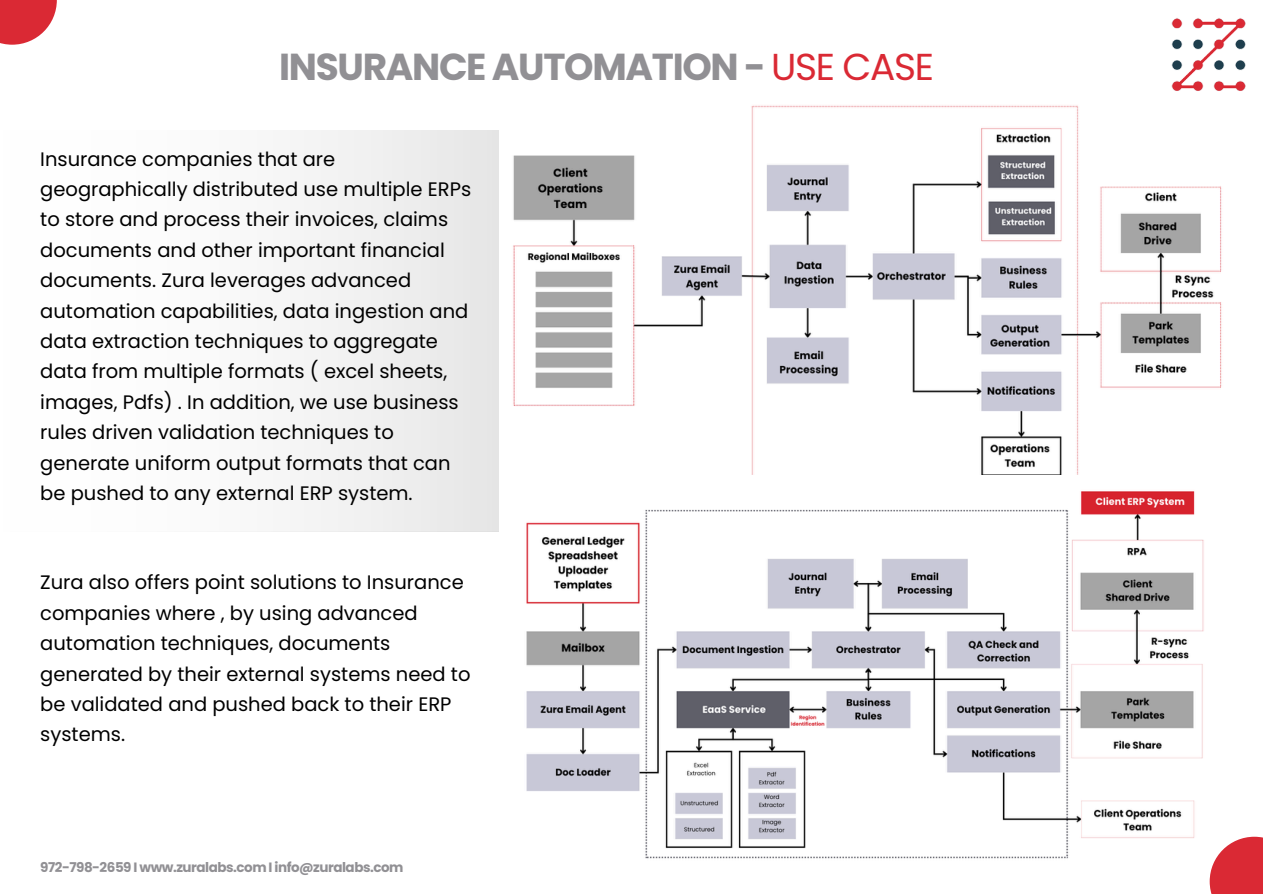
<style>
.page{position:relative;width:1263px;height:894px;background:#fff}
.page>*{position:absolute;margin:0;border:0;box-sizing:border-box;transform-origin:0 0}
.t1{font:700 37.5px "Poppins";letter-spacing:-.035em;color:#919094}
.t2{font:19.5px/30.3px "Poppins";color:#000}
.t3{font:700 13.5px "Poppins";letter-spacing:-.035em;color:#919094}
.s1{font-weight:400;color:#da2934}
</style>
<div class="page">
<img style="left:513px;top:105px;width:709px;height:370px">
<img style="left:526px;top:491px;width:678px;height:368px">
<img style="left:1156px;top:18px;width:90px;height:89px">
<svg style="left:0;top:0;width:57px;height:45px;fill:#da2934"></svg>
<div style="left:1210px;top:836px;width:53px;height:57px;background:#da2934"></div>
<div style="left:0;top:131px;width:498px;height:400px;background:linear-gradient(to right,#fff,#e9e9e9)"></div>
<h2 class="t1" style="left:279px;top:41px;width:656px">INSURANCE AUTOMATION - <span class="s1">USE CASE</span></h2>
<p class="t2" style="left:40px;top:143px;width:432px">Insurance companies that are geographically distributed use multiple ERPs to store and process their invoices, claims documents and other important financial documents. Zura leverages advanced automation capabilities, data ingestion and data extraction techniques to aggregate data from multiple formats ( excel sheets, images, Pdfs) . In addition, we use business rules driven validation techniques to generate uniform output formats that can be pushed to any external ERP system.</p>
<h2 class="t2" style="left:40px;top:567px;width:432px">Zura also offers point solutions to Insurance companies where , by using advanced automation techniques, documents generated by their external systems need to be validated and pushed back to their ERP systems.</h2>
<p class="t3" style="left:40px;top:857px;width:365px">972-798-2659 I www.zuralabs.com I info@zuralabs.com</p>
</div>
